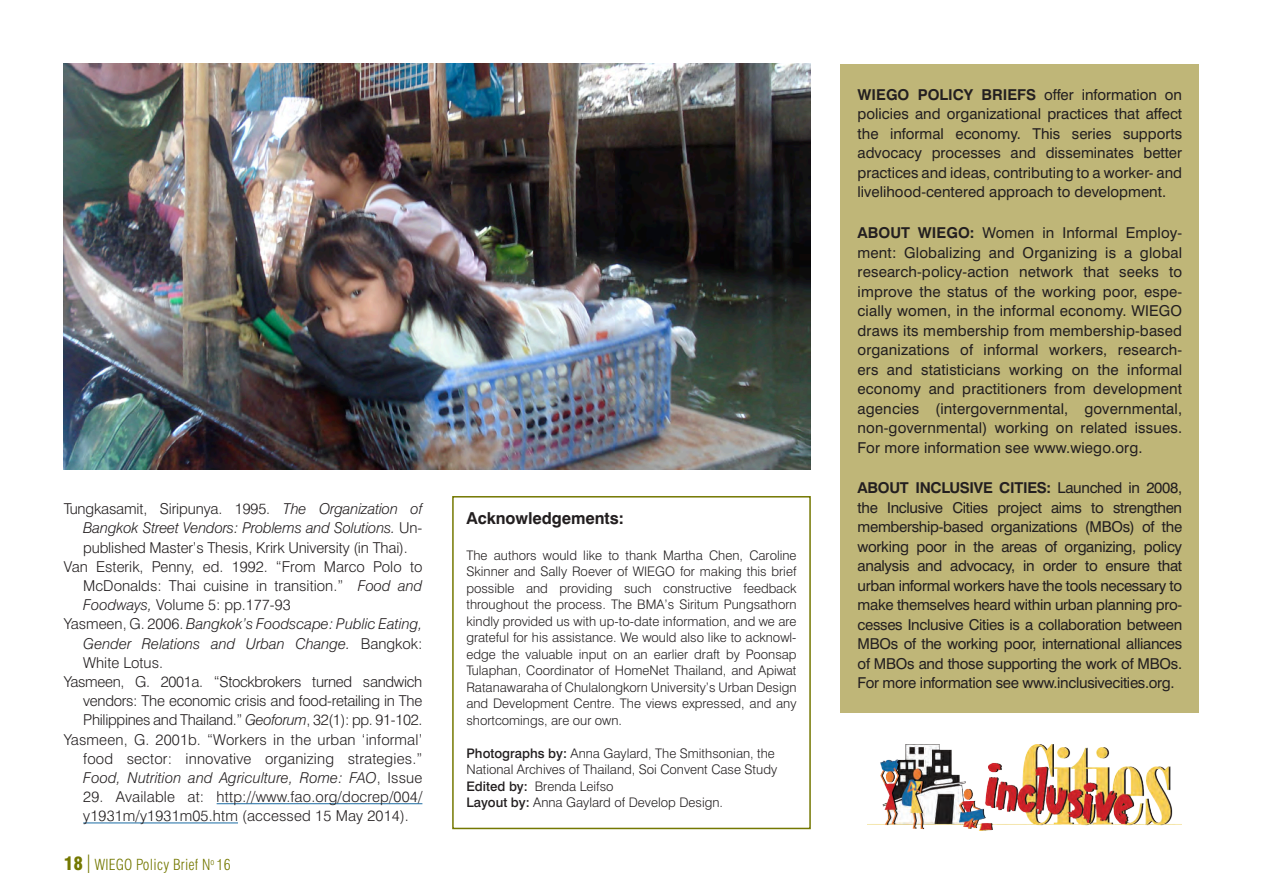
<style>
.page{position:relative;width:1263px;height:893px;background:#fff}
.page>*{position:absolute;margin:0;border:0;box-sizing:border-box;transform-origin:0 0}
.Body1{font:700 16.5px "Swiss 721 BT";letter-spacing:-.005em;color:#231f20}
.Body1-2{font:15px/19.5px "Swiss 721 BT";color:#231f20;text-align:justify}
.reference{font:300 15px/19.2px "Swiss 721 BT";color:#231f20;text-align:justify}
.reference-2{font:italic 300 15px/19.2px "Swiss 721 BT";color:#231f20;text-align:justify}
.t1{font:300 condensed 15px "Swiss 721 BT";letter-spacing:.01em;color:#747801}
.Body1-3{font:300 13.2px/16.5px "Swiss 721 BT";color:#231f20;text-align:justify}
.s1{font-style:italic}
.s2{font-style:normal}
.s3{font-weight:900;font-size:18px}
.s4{font-size:24.75px}
.s5{font-weight:500}
.s6{font-weight:700}
</style>
<div class="page">
<div style="left:452px;top:496px;width:359px;height:333px;border:2px solid #747801"></div>
<div style="left:840px;top:64px;width:359px;height:648px;background:#bfb678"></div>
<img style="left:868px;top:744px;width:313px;height:86px">
<hr style="left:217px;top:803px;width:205px;height:1px;background:#1b6ba3">
<hr style="left:83px;top:822px;width:155px;height:1px;background:#1b6ba3">
<img style="left:64px;top:64px;width:747px;height:405px">
<p class="reference" style="left:83px;top:499px;width:341px;text-indent:-20px">Tungkasamit, Siripunya. 1995. <span class="s1">The Organization of Bangkok Street Vendors: Problems and Solutions.</span> Un&shy;published Master’s Thesis, Krirk University (in Thai).</p>
<p class="reference" style="left:83px;top:557px;width:341px;text-indent:-19px">Van Esterik, Penny, ed. 1992. “From Marco Polo to McDonalds: Thai cuisine in transition.” <span class="s1">Food and Foodways,</span> Volume 5: pp.177-93</p>
<p class="reference-2" style="left:83px;top:614px;width:341px;text-indent:-20px"><span class="s2">Yasmeen, G. 2006.</span> Bangkok’s Foodscape: Public Eating, Gender Relations and Urban Change. <span class="s2">Bangkok:<br>White Lotus.</span></p>
<p class="reference" style="left:83px;top:672px;width:341px;text-indent:-20px">Yasmeen, G. 2001a. “Stockbrokers turned sandwich vendors: The economic crisis and food-retailing in The Philippines and Thailand.” <span class="s1">Geoforum</span>, 32(1): pp. 91-102.</p>
<p class="reference" style="left:83px;top:729px;width:341px;text-indent:-20px">Yasmeen, G. 2001b. “Workers in the urban ‘informal’ food sector: innovative organizing strategies.” <span class="s1">Food, Nutrition and Agriculture, Rome: FAO</span>, Issue</p>
<p class="reference" style="left:83px;top:787px;width:341px">29. Available at: http://www.fao.org/docrep/004/ y1931m/y1931m05.htm (accessed 15 May 2014).</p>
<p class="t1" style="left:64px;top:856px;width:169px"><span class="s3">18</span> <span class="s4">I</span> WIEGO Policy Brief N<sup>o</sup> 16</p>
<p class="Body1" style="left:466px;top:508px;width:159px">Acknowledgements:</p>
<p class="Body1-3" style="left:466px;top:546px;width:332px">The authors would like to thank Martha Chen, Caroline Skinner and Sally Roever of WIEGO for making this brief possible and providing such constructive feedback throughout the process. The BMA’s Siritum Pungsathorn kindly provided us with up-to-date information, and we are grateful for his assistance. We would also like to acknowl&shy;edge the valuable input on an earlier draft by Poonsap Tulaphan, Coordinator of HomeNet Thailand, and Apiwat Ratanawaraha of Chulalongkorn University’s Urban Design and Development Centre. The views expressed, and any shortcomings, are our own.</p>
<p class="Body1-3" style="left:466px;top:744px;width:312px"><span class="s5">Photographs by:</span> Anna Gaylard, The Smithsonian, the<br>National Archives of Thailand, Soi Convent Case Study</p>
<p class="Body1-3" style="left:466px;top:777px;width:149px"><span class="s5">Edited by:</span> Brenda Leifso</p>
<p class="Body1-3" style="left:466px;top:794px;width:258px"><span class="s5">Layout by:</span> Anna Gaylard of Develop Design.</p>
<p class="Body1-2" style="left:857px;top:85px;width:326px"><span class="s6">WIEGO POLICY BRIEFS</span> offer information on policies and organizational practices that affect the informal economy. This series supports advocacy processes and disseminates better practices and ideas, contributing to a worker- and livelihood-centered approach to development.</p>
<p class="Body1-2" style="left:857px;top:223px;width:326px"><span class="s6">ABOUT WIEGO:</span> Women in Informal Employ&shy;ment: Globalizing and Organizing is a global research-policy-action network that seeks to improve the status of the working poor, espe&shy;cially women, in the informal economy. WIEGO draws its membership from membership-based organizations of informal workers, research&shy;ers and statisticians working on the informal economy and practitioners from development agencies (intergovernmental, governmental, non-governmental) working on related issues.<br>For more information see www.wiego.org.</p>
<p class="Body1-2" style="left:857px;top:478px;width:326px"><span class="s6">ABOUT INCLUSIVE CITIES:</span> Launched in 2008, the Inclusive Cities project aims to strengthen membership-based organizations (MBOs) of the working poor in the areas of organizing, policy analysis and advocacy, in order to ensure that urban informal workers have the tools necessary to make themselves heard within urban planning pro&shy;cesses Inclusive Cities is a collaboration between MBOs of the working poor, international alliances of MBOs and those supporting the work of MBOs.<br>For more information see www.inclusivecities.org.</p>
</div>
